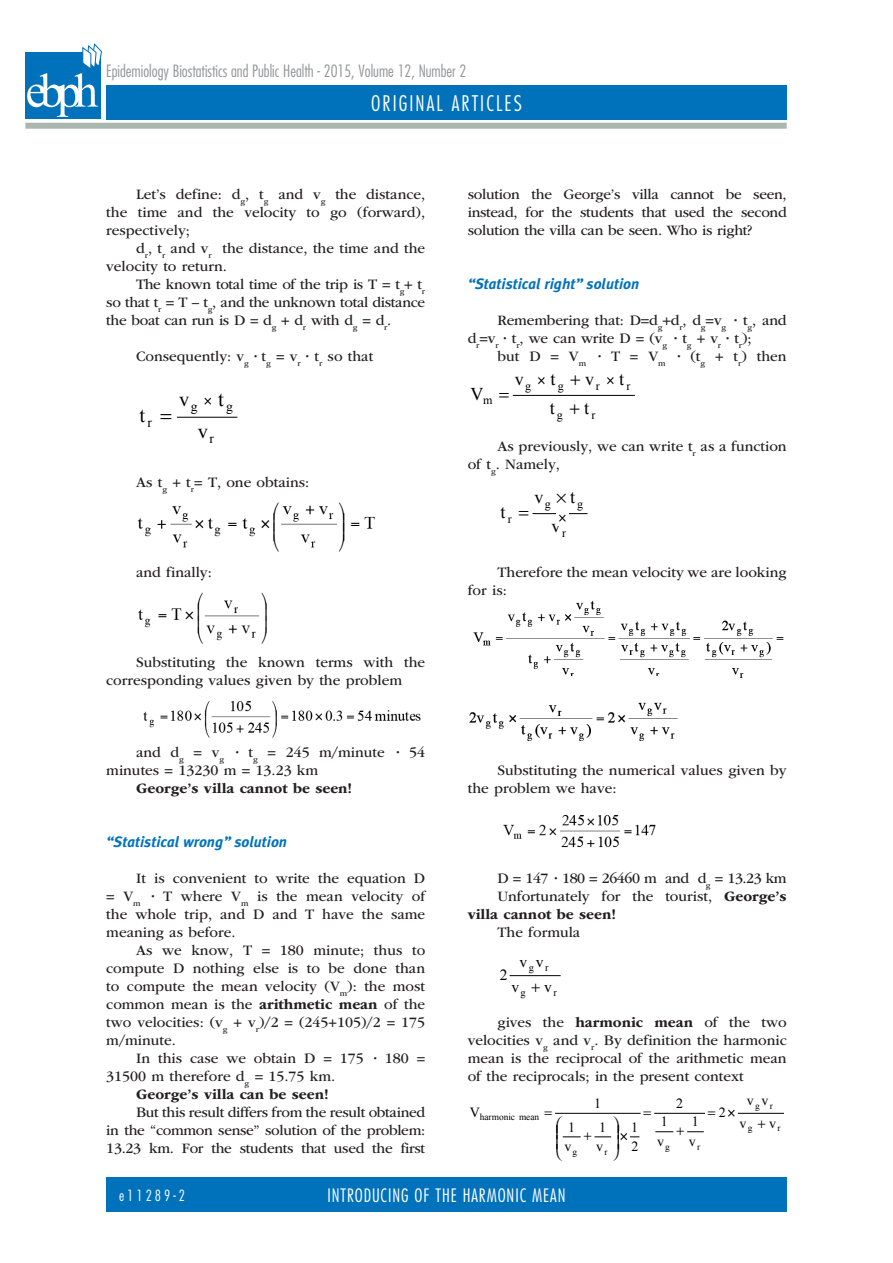
<style>
.page{position:relative;width:893px;height:1263px;background:#fff}
.page>*{position:absolute;margin:0;border:0;box-sizing:border-box;transform-origin:0 0}
.t1{font:300 condensed 21px "Futura Std";letter-spacing:.1em;color:#fff}
.t2{font:20.4px "Times New Roman";color:#000}
.t3{font:300 condensed 18px "Futura Std";letter-spacing:.05em;color:#fff}
.t4{font:18px "Times New Roman";color:#000}
.t5{font:300 condensed 16.5px "Futura Std";color:#939598}
.t6{font:15.45px "Times New Roman";color:#000}
.t7{font:15px/18px "ITC Garamond Std";color:#231f20;text-align:justify}
.t8{font:700 15px "ITC Garamond Std";color:#231f20}
.t9{font:italic 700 15px "Meta Plus";color:#0072bc}
.t10{font:15px "ITC Garamond Std";letter-spacing:-.03em;color:#231f20}
.t11{font:300 condensed 15px "Futura Std";letter-spacing:.2em;color:#fff}
.t12{font:13.95px "Times New Roman";color:#000}
.t13{font:13.65px "Times New Roman";color:#000}
.t14{font:12px "Times New Roman";color:#000}
.t15{font:10.35px "Times New Roman";color:#000}
.t16{font:9.3px "Times New Roman";color:#000}
.s1{font-family:"Baskerville"}
.s2{font-weight:700}
</style>
<div class="page">
<div style="left:106px;top:85px;width:681px;height:34px;background:#0072bc"></div>
<div style="left:106px;top:1178px;width:681px;height:34px;background:#0072bc"></div>
<div style="left:25px;top:123px;width:762px;height:6px;background:#a9b7ae"></div>
<div style="left:25px;top:52px;width:76px;height:67px;background:#0072bc"></div>
<svg style="left:27px;top:43px;width:75px;height:74px"></svg>
<hr style="left:177px;top:417px;width:60px;height:1px;background:#000">
<img style="left:137px;top:502px;width:238px;height:50px">
<img style="left:138px;top:592px;width:129px;height:52px">
<img style="left:143px;top:701px;width:278px;height:37px">
<hr style="left:513px;top:395px;width:121px;height:1px;background:#000">
<hr style="left:533px;top:513px;width:54px;height:1px;background:#000">
<img style="left:473px;top:600px;width:314px;height:78px">
<img style="left:469px;top:676px;width:210px;height:65px">
<img style="left:503px;top:815px;width:153px;height:33px">
<hr style="left:510px;top:975px;width:50px;height:1px;background:#000">
<hr style="left:738px;top:1113px;width:45px;height:1px;background:#000">
<svg style="left:557px;top:513px;width:11px;height:9px"></svg>
<svg style="left:204px;top:397px;width:7px;height:8px"></svg>
<svg style="left:538px;top:377px;width:7px;height:8px"></svg>
<svg style="left:607px;top:377px;width:7px;height:8px"></svg>
<svg style="left:728px;top:1109px;width:7px;height:8px"></svg>
<svg style="left:555px;top:1112px;width:150px;height:29px"></svg>
<p class="t5" style="left:106px;top:62px;width:361px">Epidemiology Biostatistics and Public Health - 2015, Volume 12, Number 2</p>
<h1 class="t1" style="left:371px;top:91px;width:152px">ORIGINAL ARTICLES</h1>
<p class="t7" style="left:106px;top:185px;width:320px;text-indent:30px">Let’s define: d<sub>g</sub>, t<sub>g</sub> and v<sub>g</sub> the distance, the time and the velocity to go (forward), respectively;</p>
<p class="t7" style="left:106px;top:239px;width:320px;text-indent:30px">d<sub>r</sub>, t<sub>r</sub> and v<sub>r</sub> the distance, the time and the velocity to return.</p>
<p class="t7" style="left:106px;top:275px;width:320px;text-indent:30px">The known total time of the trip is T = t<sub>g</sub>+ t<sub>r </sub>so that t<sub>r</sub> = T – t<sub>g</sub>, and the unknown total distance the boat can run is D = d<sub>g</sub> + d<sub>r</sub> with d<sub>g</sub> = d<sub>r</sub>.</p>
<p class="t7" style="left:136px;top:347px;width:239px">Consequently: v<sub>g</sub> <span class="s1">⋅</span> t<sub>g</sub> = v<sub>r</sub> <span class="s1">⋅</span> t<sub>r</sub> so that</p>
<h2 class="t2" style="left:139px;top:402px;width:7px">t</h2>
<p class="t13" style="left:148px;top:414px;width:6px">r</p>
<h2 class="t2" style="left:179px;top:385px;width:12px">v</h2>
<h2 class="t2" style="left:218px;top:385px;width:7px">t</h2>
<p class="t13" style="left:191px;top:397px;width:8px">g</p>
<p class="t13" style="left:226px;top:397px;width:8px">g</p>
<h2 class="t2" style="left:198px;top:418px;width:12px">v</h2>
<p class="t13" style="left:210px;top:429px;width:6px">r</p>
<p class="t7" style="left:136px;top:473px;width:175px">As t<sub>g</sub> + t<sub>r</sub>= T, one obtains:</p>
<p class="t7" style="left:136px;top:563px;width:77px">and finally:</p>
<p class="t7" style="left:106px;top:653px;width:320px;text-indent:30px">Substituting the known terms with the corresponding values given by the problem</p>
<p class="t7" style="left:106px;top:743px;width:320px;text-indent:30px">and d<sub>g</sub> = v<sub>g</sub> <span class="s1">⋅</span> t<sub>g</sub> = 245 m/minute <span class="s1">⋅</span> 54 minutes = 13230 m = 13.23 km</p>
<p class="t8" style="left:136px;top:779px;width:218px">George’s villa cannot be seen!</p>
<p class="t9" style="left:106px;top:833px;width:182px">“Statistical wrong” solution</p>
<p class="t7" style="left:106px;top:869px;width:320px;text-indent:30px">It is convenient to write the equation D = V<sub>m</sub> <span class="s1">⋅</span> T where V<sub>m</sub> is the mean velocity of the whole trip, and D and T have the same meaning as before.</p>
<p class="t7" style="left:106px;top:941px;width:320px;text-indent:30px">As we know, T = 180 minute; thus to compute D nothing else is to be done than to compute the mean velocity (V<sub>m</sub>): the most common mean is the <span class="s2">arithmetic mean</span> of the two velocities: (v<sub>g</sub> + v<sub>r</sub>)/2 = (245+105)/2 = 175 m/minute.</p>
<p class="t7" style="left:136px;top:1049px;width:291px">In this case we obtain D = 175 <span class="s1">⋅</span> 180 =</p>
<p class="t7" style="left:106px;top:1067px;width:231px">31500 m therefore d<sub>g</sub> = 15.75 km.</p>
<p class="t8" style="left:136px;top:1085px;width:194px">George’s villa can be seen!</p>
<p class="t7" style="left:106px;top:1103px;width:320px;text-indent:30px">But this result differs from the result obtained in the “common sense” solution of the problem:<br>13.23 km. For the students that used the first</p>
<p class="t7" style="left:468px;top:185px;width:320px">solution the George’s villa cannot be seen, instead, for the students that used the second solution the villa can be seen. Who is right?</p>
<p class="t9" style="left:468px;top:275px;width:173px">“Statistical right” solution</p>
<p class="t7" style="left:468px;top:311px;width:320px;text-indent:30px">Remembering that: D=d<sub>g</sub>+d<sub>r</sub>, d<sub>g</sub>=v<sub>g</sub> <span class="s1">⋅</span> t<sub>g</sub>, and d<sub>r</sub>=v<sub>r</sub> <span class="s1">⋅</span> t<sub>r</sub>, we can write D = (v<sub>g</sub> <span class="s1">⋅</span> t<sub>g</sub> + v<sub>r</sub> <span class="s1">⋅</span> t<sub>r</sub>);</p>
<p class="t7" style="left:497px;top:347px;width:291px">but D = V<sub>m</sub> <span class="s1">⋅</span> T = V<sub>m</sub> <span class="s1">⋅</span> (t<sub>g</sub> + t<sub>r</sub>) then</p>
<p class="t4" style="left:470px;top:382px;width:14px">V</p>
<p class="t14" style="left:483px;top:392px;width:11px">m</p>
<p class="t4" style="left:515px;top:367px;width:10px">v</p>
<p class="t4" style="left:551px;top:367px;width:7px">t</p>
<p class="t4" style="left:585px;top:367px;width:10px">v</p>
<p class="t4" style="left:619px;top:367px;width:7px">t</p>
<p class="t14" style="left:525px;top:378px;width:8px">g</p>
<p class="t14" style="left:558px;top:378px;width:8px">g</p>
<p class="t14" style="left:596px;top:378px;width:6px">r</p>
<p class="t14" style="left:626px;top:378px;width:6px">r</p>
<p class="t4" style="left:550px;top:396px;width:7px">t</p>
<p class="t4" style="left:584px;top:396px;width:7px">t</p>
<p class="t14" style="left:557px;top:406px;width:8px">g</p>
<p class="t14" style="left:591px;top:406px;width:6px">r</p>
<p class="t7" style="left:468px;top:437px;width:320px;text-indent:30px">As previously, we can write t<sub>r</sub> as a function of t<sub>g</sub>. Namely,</p>
<p class="t4" style="left:500px;top:500px;width:7px">t</p>
<p class="t14" style="left:508px;top:510px;width:6px">r</p>
<p class="t4" style="left:534px;top:485px;width:10px">v</p>
<p class="t4" style="left:570px;top:485px;width:7px">t</p>
<p class="t14" style="left:545px;top:496px;width:8px">g</p>
<p class="t14" style="left:577px;top:496px;width:8px">g</p>
<p class="t4" style="left:551px;top:514px;width:10px">v</p>
<p class="t14" style="left:562px;top:525px;width:6px">r</p>
<p class="t7" style="left:468px;top:563px;width:320px;text-indent:30px">Therefore the mean velocity we are looking for is:</p>
<p class="t7" style="left:468px;top:761px;width:320px;text-indent:30px">Substituting the numerical values given by the problem we have:</p>
<p class="t10" style="left:497px;top:870px;width:291px">D = 147 <span class="s1">⋅</span> 180 = 26460 m and d<sub>g</sub> = 13.23 km</p>
<p class="t7" style="left:497px;top:887px;width:291px">Unfortunately for the tourist, <span class="s2">George’s</span></p>
<p class="t8" style="left:468px;top:905px;width:150px">villa cannot be seen!</p>
<p class="t7" style="left:497px;top:923px;width:84px">The formula</p>
<p class="t6" style="left:520px;top:951px;width:26px">v v</p>
<p class="t15" style="left:529px;top:960px;width:21px">g r</p>
<p class="t6" style="left:500px;top:964px;width:9px">2</p>
<p class="t7" style="left:468px;top:1013px;width:320px;text-indent:30px">gives the <span class="s2">harmonic mean</span> of the two velocities v<sub>g</sub> and v<sub>r</sub>. By definition the harmonic mean is the reciprocal of the arithmetic mean of the reciprocals; in the present context</p>
<p class="t6" style="left:511px;top:976px;width:9px">v</p>
<p class="t6" style="left:544px;top:976px;width:9px">v</p>
<p class="t15" style="left:520px;top:985px;width:7px">g</p>
<p class="t15" style="left:553px;top:985px;width:5px">r</p>
<p class="t12" style="left:470px;top:1103px;width:12px">V</p>
<p class="t16" style="left:480px;top:1111px;width:61px">harmonic mean</p>
<p class="t12" style="left:568px;top:1117px;width:9px">1</p>
<p class="t12" style="left:594px;top:1094px;width:9px">1</p>
<p class="t12" style="left:599px;top:1117px;width:9px">1</p>
<p class="t12" style="left:631px;top:1117px;width:9px">1</p>
<p class="t12" style="left:661px;top:1112px;width:9px">1</p>
<p class="t12" style="left:676px;top:1094px;width:9px">2</p>
<p class="t12" style="left:692px;top:1112px;width:9px">1</p>
<p class="t12" style="left:719px;top:1103px;width:9px">2</p>
<p class="t12" style="left:747px;top:1091px;width:23px">v v</p>
<p class="t16" style="left:755px;top:1099px;width:19px">g r</p>
<p class="t12" style="left:740px;top:1114px;width:9px">v</p>
<p class="t12" style="left:769px;top:1114px;width:9px">v</p>
<p class="t16" style="left:748px;top:1122px;width:6px">g</p>
<p class="t16" style="left:777px;top:1122px;width:5px">r</p>
<p class="t12" style="left:564px;top:1137px;width:9px">v</p>
<p class="t12" style="left:596px;top:1137px;width:9px">v</p>
<p class="t16" style="left:573px;top:1145px;width:6px">g</p>
<p class="t16" style="left:604px;top:1145px;width:5px">r</p>
<p class="t12" style="left:631px;top:1137px;width:9px">2</p>
<p class="t12" style="left:657px;top:1132px;width:9px">v</p>
<p class="t12" style="left:689px;top:1132px;width:9px">v</p>
<p class="t16" style="left:665px;top:1140px;width:6px">g</p>
<p class="t16" style="left:697px;top:1140px;width:5px">r</p>
<p class="t11" style="left:119px;top:1187px;width:67px">e11289-2</p>
<p class="t3" style="left:327px;top:1185px;width:13px">Intro</p>
<p class="t3" style="left:364px;top:1185px;width:25px">ducing</p>
<p class="t3" style="left:415px;top:1185px;width:91px">of the Harmonic</p>
<p class="t3" style="left:532px;top:1185px;width:9px">Mean</p>
</div>
